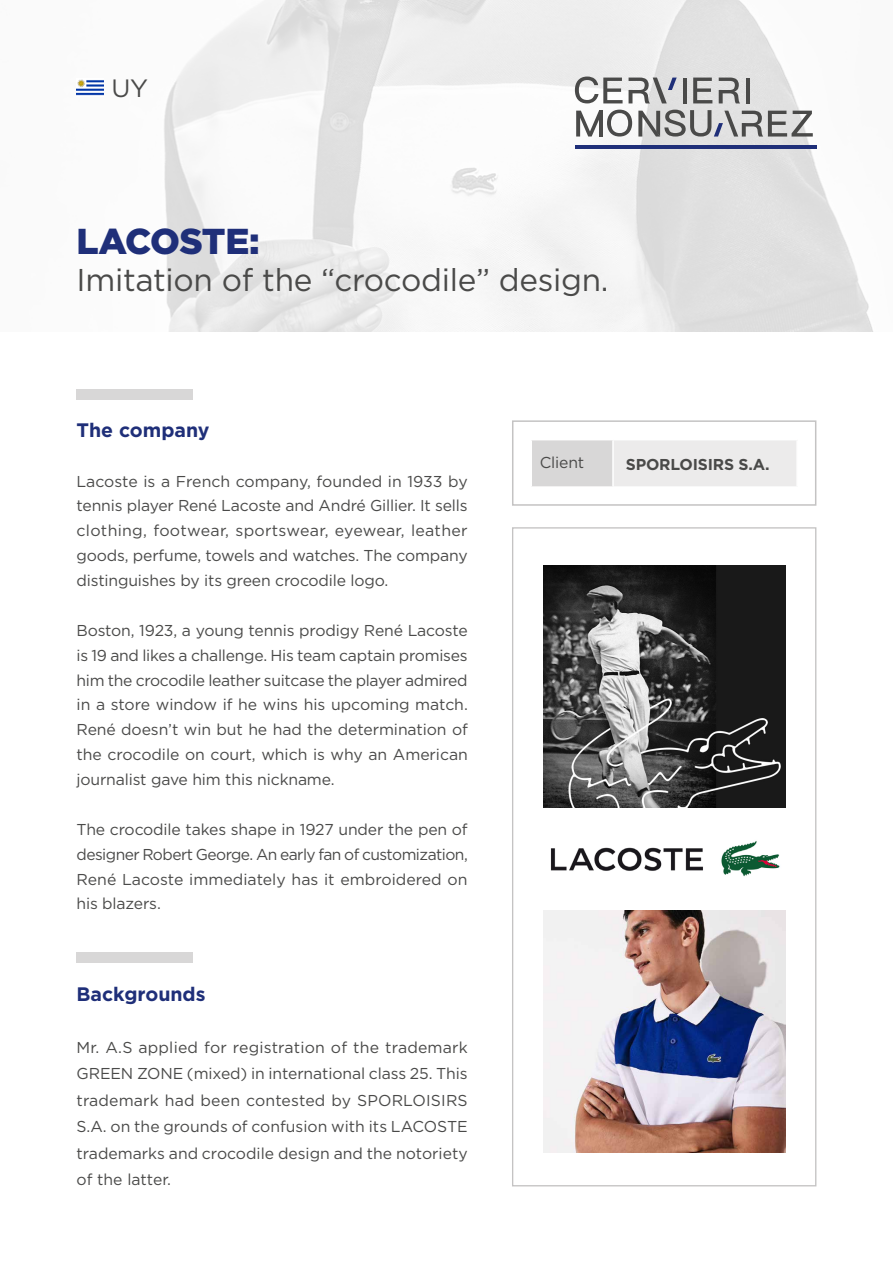
<style>
.page{position:relative;width:893px;height:1263px;background:#fff}
.page>*{position:absolute;margin:0;border:0;box-sizing:border-box;transform-origin:0 0}
.t1{font:900 36px "Gotham";letter-spacing:-.02em;color:#1f2f79}
.t2{font:31.5px "Gotham";letter-spacing:-.01em;color:#4a4a49}
.t3{font:25.05px "Gotham";color:#4a4a49}
.t4{font:700 19.5px "Gotham";color:#1f2f79}
.t5{font:15.75px/24.9px "Gotham";letter-spacing:-.01em;color:#4a4a49;text-align:justify}
.t6{font:700 15.75px "Gotham";letter-spacing:-.01em;color:#4a4a49}
</style>
<div class="page">
<img style="left:76px;top:0;width:797px;height:332px">
<div style="left:77px;top:389px;width:116px;height:10px;background:#d8d7d7"></div>
<div style="left:77px;top:952px;width:116px;height:11px;background:#d8d7d7"></div>
<div style="left:531px;top:440px;width:82px;height:47px;background:#d8d7d7"></div>
<div style="left:613px;top:440px;width:184px;height:47px;background:#ecebeb"></div>
<hr style="left:530px;top:486px;width:83px;height:1px;background:#fff">
<hr style="left:613px;top:486px;width:185px;height:1px;background:#fff">
<hr style="left:530px;top:440px;width:2px;height:46px;background:#fff">
<hr style="left:612px;top:440px;width:2px;height:46px;background:#fff">
<hr style="left:796px;top:440px;width:2px;height:46px;background:#fff">
<div style="left:512px;top:420px;width:304px;height:86px;border:2px solid #c4c3c3"></div>
<svg style="left:575px;top:77px;width:48px;height:26px"></svg>
<svg style="left:693px;top:78px;width:19px;height:25px"></svg>
<hr style="left:683px;top:78px;width:4px;height:25px;background:#4a4a49">
<hr style="left:746px;top:78px;width:4px;height:25px;background:#4a4a49">
<svg style="left:719px;top:78px;width:21px;height:25px"></svg>
<svg style="left:576px;top:110px;width:56px;height:27px"></svg>
<svg style="left:638px;top:110px;width:175px;height:27px;background:#acacad"></svg>
<svg style="left:629px;top:78px;width:48px;height:25px"></svg>
<hr style="left:575px;top:145px;width:241px;height:4px;background:#1f2f79">
<hr style="left:599px;top:111px;width:4px;height:26px;background:#4a4a49">
<img style="left:77px;top:78px;width:27px;height:19px">
<img style="left:550px;top:841px;width:230px;height:36px">
<img style="left:543px;top:910px;width:242px;height:242px">
<img style="left:543px;top:566px;width:242px;height:241px">
<h3 class="t3" style="left:111px;top:72px;width:38px">UY</h3>
<h1 class="t1" style="left:77px;top:220px;width:185px">LACOSTE:</h1>
<h2 class="t2" style="left:77px;top:260px;width:533px">Imitation of the “crocodile” design.</h2>
<p class="t4" style="left:77px;top:417px;width:135px">The company</p>
<p class="t5" style="left:77px;top:468px;width:393px">Lacoste is a French company, founded in 1933 by tennis player René Lacoste and André Gillier. It sells clothing, footwear, sportswear, eyewear, leather goods, perfume, towels and watches. The company distinguishes by its green crocodile logo.</p>
<p class="t5" style="left:77px;top:617px;width:393px">Boston, 1923, a young tennis prodigy René Lacoste is 19 and likes a challenge. His team captain promises him the crocodile leather suitcase the player admired in a store window if he wins his upcoming match.<br>René doesn’t win but he had the determination of the crocodile on court, which is why an American journalist gave him this nickname.</p>
<p class="t5" style="left:77px;top:816px;width:393px">The crocodile takes shape in 1927 under the pen of designer Robert George. An early fan of customization, René Lacoste immediately has it embroidered on his blazers.</p>
<p class="t4" style="left:77px;top:981px;width:131px">Backgrounds</p>
<p class="t5" style="left:77px;top:1033px;width:393px;line-height:26.5px">Mr. A.S applied for registration of the trademark GREEN ZONE (mixed) in international class 25. This trademark had been contested by SPORLOISIRS S.A. on the grounds of confusion with its LACOSTE trademarks and crocodile design and the notoriety of the latter.</p>
<p class="t5" style="left:540px;top:450px;width:46px">Client</p>
<p class="t6" style="left:626px;top:454px;width:145px">SPORLOISIRS S.A.</p>
</div>
